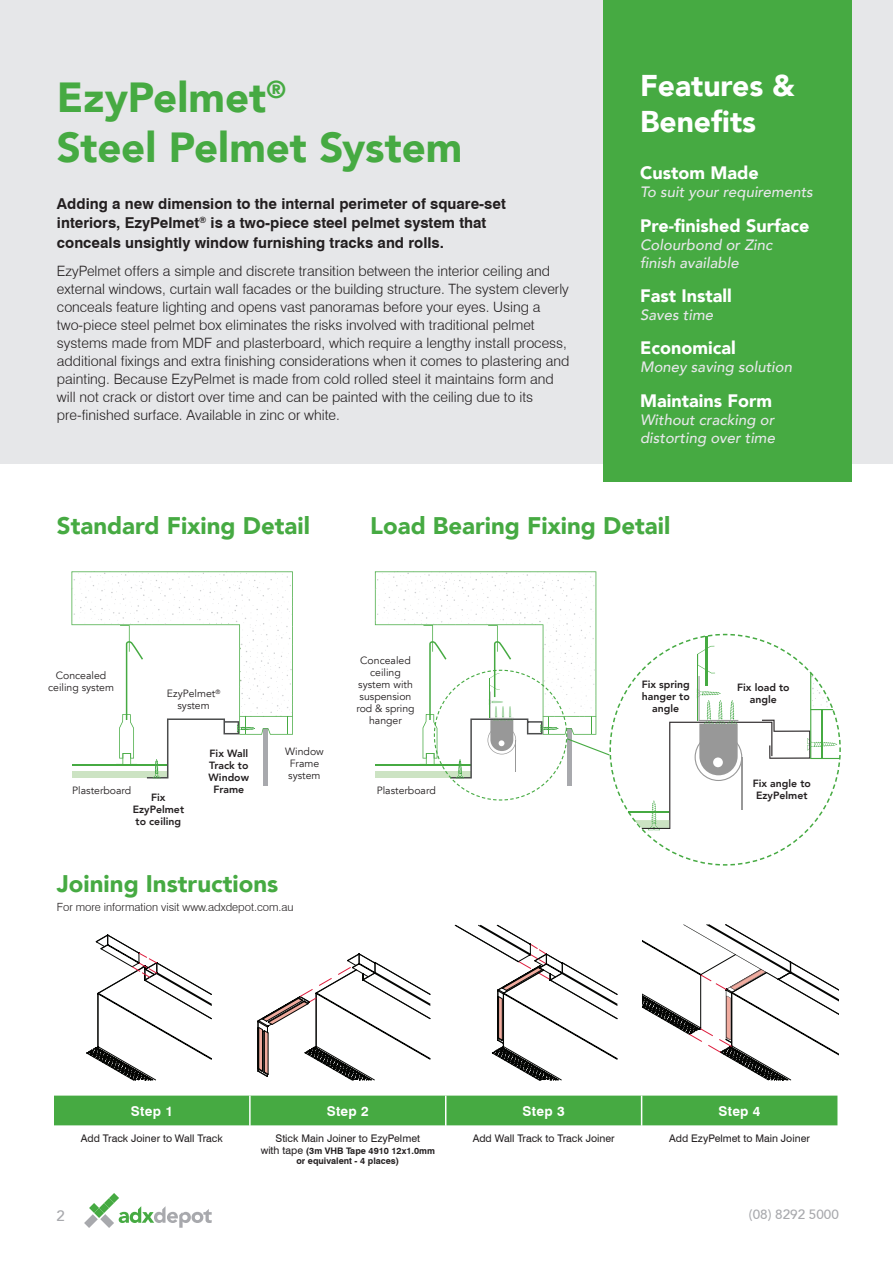
<style>
.page{position:relative;width:893px;height:1263px;background:#fff}
.page>*{position:absolute;margin:0;border:0;box-sizing:border-box;transform-origin:0 0}
.t1{font:900 42px/50.4px "Avenir 95";color:#46aa42}
.t2{font:900 30px/36px "Avenir 95";color:#fff}
.t3{font:900 24px "Avenir 95";color:#46aa42}
.t4{font:900 18px "Avenir 95";color:#fff}
.t5{font:700 15px/19.5px "Swiss 721 BT";color:#231f20}
.t6{font:italic 500 15px/18px "Avenir";color:#e6e7e9}
.t7{font:500 15px "Avenir 65";color:#a8a9ad}
.t8{font:300 14.25px/18px "Swiss 721 BT";color:#231f20}
.t9{font:700 13.5px "Swiss 721 BT";letter-spacing:.02em;color:#fff}
.t10{font:500 13.5px "Avenir 65";color:#a8a9ad}
.t11{font:300 11.25px "Swiss 721 BT";color:#231f20}
.t12{font:10.5px/12px "Avenir LT";color:#231f20;text-align:center}
.t13{font:800 10.5px/12px "Avenir LT";color:#231f20;text-align:center}
.t14{font:10.5px "Swiss 721 BT";color:#231f20}
.t15{font:700 9px/10.5px "Swiss 721 BT";color:#231f20;text-align:center}
.s1{font-weight:400;font-size:10.5px}
</style>
<div class="page">
<div style="left:0;top:0;width:893px;height:463px;background:#e6e7e9"></div>
<div style="left:603px;top:0;width:248px;height:482px;background:#46aa42"></div>
<svg style="left:84px;top:1193px;width:128px;height:35px"></svg>
<svg style="left:86px;top:934px;width:126px;height:146px"></svg>
<svg style="left:257px;top:953px;width:174px;height:127px"></svg>
<svg style="left:455px;top:925px;width:163px;height:155px"></svg>
<div style="left:54px;top:1095px;width:783px;height:30px;background:#46aa42"></div>
<hr style="left:249px;top:1095px;width:2px;height:30px;background:#fff">
<hr style="left:445px;top:1095px;width:1px;height:30px;background:#fff">
<hr style="left:641px;top:1095px;width:1px;height:30px;background:#fff">
<svg style="left:642px;top:924px;width:196px;height:156px"></svg>
<hr style="left:264px;top:728px;width:4px;height:57px;background:#a8a9ad">
<svg style="left:72px;top:571px;width:221px;height:207px"></svg>
<img style="left:208px;top:572px;width:84px;height:9px">
<img style="left:78px;top:572px;width:126px;height:4px">
<svg style="left:375px;top:571px;width:466px;height:295px"></svg>
<h1 class="t1" style="left:57px;top:76px;width:407px">EzyPelmet<sup>®<br></sup>Steel Pelmet System</h1>
<h2 class="t2" style="left:640px;top:70px;width:156px">Features &amp;<br>Benefits</h2>
<p class="t4" style="left:640px;top:165px;width:120px">Custom Made</p>
<p class="t6" style="left:640px;top:184px;width:174px">To suit your requirements</p>
<p class="t4" style="left:640px;top:218px;width:171px">Pre-finished Surface</p>
<p class="t6" style="left:640px;top:237px;width:134px">Colourbond or Zinc finish available</p>
<p class="t4" style="left:640px;top:288px;width:93px">Fast Install</p>
<p class="t6" style="left:640px;top:306px;width:75px">Saves time</p>
<p class="t4" style="left:640px;top:340px;width:97px">Economical</p>
<p class="t6" style="left:640px;top:358px;width:153px">Money saving solution</p>
<p class="t4" style="left:640px;top:393px;width:133px">Maintains Form</p>
<p class="t6" style="left:640px;top:411px;width:136px">Without cracking or distorting over time</p>
<p class="t5" style="left:57px;top:195px;width:450px">Adding a new dimension to the internal perimeter of square-set interiors, EzyPelmet<sup>®</sup> is a two-piece steel pelmet system that conceals unsightly window furnishing tracks and rolls.</p>
<p class="t8" style="left:57px;top:263px;width:514px">EzyPelmet offers a simple and discrete transition between the interior ceiling and external windows, curtain wall facades or the building structure. The system cleverly conceals feature lighting and opens vast panoramas before your eyes. Using a two-piece steel pelmet box eliminates the risks involved with traditional pelmet systems made from MDF and plasterboard, which require a lengthy install process, additional fixings and extra finishing considerations when it comes to plastering and painting. Because EzyPelmet is made from cold rolled steel it maintains form and will not crack or distort over time and can be painted with the ceiling due to its pre-finished surface. Available in zinc or white.</p>
<h3 class="t3" style="left:57px;top:515px;width:254px">Standard Fixing Detail</h3>
<h3 class="t3" style="left:370px;top:515px;width:302px">Load Bearing Fixing Detail</h3>
<p class="t12" style="left:48px;top:670px;width:67px">Concealed ceiling system</p>
<p class="t12" style="left:356px;top:655px;width:60px">Concealed ceiling system with suspension rod &amp; spring hanger</p>
<p class="t13" style="left:642px;top:679px;width:50px">Fix spring hanger to angle</p>
<p class="t12" style="left:167px;top:689px;width:55px">EzyPelmet<sup>® </sup>system</p>
<p class="t13" style="left:737px;top:682px;width:54px">Fix load to angle</p>
<p class="t12" style="left:72px;top:785px;width:61px">Plasterboard</p>
<p class="t13" style="left:133px;top:792px;width:53px">Fix<br>EzyPelmet to ceiling</p>
<p class="t13" style="left:209px;top:749px;width:42px">Fix Wall<br>Track to<br>Window<br>Frame</p>
<p class="t12" style="left:285px;top:746px;width:40px">Window<br>Frame system</p>
<h3 class="t3" style="left:57px;top:874px;width:223px">Joining Instructions</h3>
<p class="t11" style="left:57px;top:903px;width:238px">For more information visit www.adxdepot.com.au</p>
<p class="t12" style="left:377px;top:785px;width:61px">Plasterboard</p>
<p class="t13" style="left:753px;top:778px;width:60px">Fix angle to<br>EzyPelmet</p>
<p class="t9" style="left:131px;top:1106px;width:44px">Step 1</p>
<p class="t9" style="left:327px;top:1106px;width:44px">Step 2</p>
<p class="t9" style="left:523px;top:1106px;width:44px">Step 3</p>
<p class="t9" style="left:718px;top:1106px;width:44px">Step 4</p>
<p class="t14" style="left:81px;top:1134px;width:143px">Add Track Joiner to Wall Track</p>
<p class="t14" style="left:276px;top:1134px;width:146px">Stick Main Joiner to EzyPelmet</p>
<p class="t15" style="left:261px;top:1146px;width:176px"><span class="s1">with tape</span> (3m VHB Tape 4910 12x1.0mm or equivalent - 4 places)</p>
<p class="t14" style="left:473px;top:1134px;width:143px">Add Wall Track to Track Joiner</p>
<p class="t14" style="left:669px;top:1134px;width:142px">Add EzyPelmet to Main Joiner</p>
<p class="t7" style="left:56px;top:1209px;width:10px">2</p>
<p class="t10" style="left:749px;top:1209px;width:92px">(08) 8292 5000</p>
</div>
